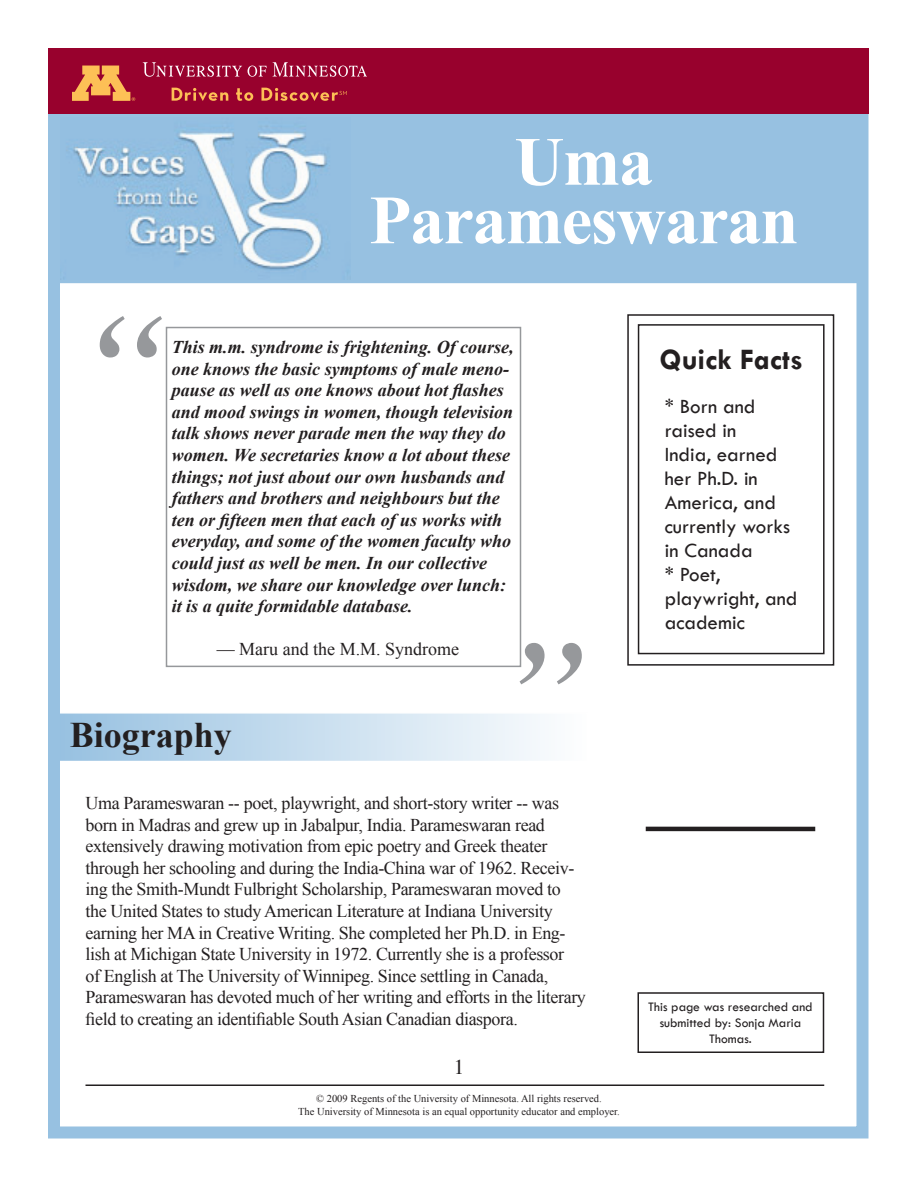
<style>
.page{position:relative;width:918px;height:1188px;background:#fff}
.page>*{position:absolute;margin:0;border:0;box-sizing:border-box;transform-origin:0 0}
.t1{font:italic 180px "Times";color:#96989b}
.t2{font:700 69px/58.5px "Times New Roman";letter-spacing:-.02em;color:#fff;text-align:center}
.t3{font:700 36px "Times New Roman";color:#231f20}
.t4{font:700 30px "Tw Cen";color:#231f20}
.t5{font:21px/24px "Tw Cen";color:#231f20}
.t6{font:21px "Times";color:#231f20}
.t7{font:18px/21.6px "Times New Roman";letter-spacing:-.02em;color:#231f20}
.t8{font:italic 700 18px/21.6px "Times New Roman";color:#231f20}
.t9{font:18px "Times New Roman";color:#231f20}
.t10{font:13.5px/16.2px "Tw Cen";color:#231f20;text-align:center}
.t11{font:10.5px/13.5px "Times New Roman";color:#231f20;text-align:center}
</style>
<div class="page">
<div style="left:54px;top:712px;width:534px;height:50px;background:linear-gradient(to right,#96c0e0,#fdfefe);border:2px solid #fff"></div>
<div style="left:54px;top:112px;width:810px;height:173px;background:#97c1e1;border:2px solid #fff"></div>
<img style="left:63px;top:126px;width:286px;height:153px">
<div style="left:638px;top:992px;width:186px;height:61px;border:2px solid #231f20"></div>
<hr style="left:646px;top:827px;width:169px;height:4px;background:#231f20">
<div style="left:638px;top:324px;width:187px;height:330px;border:2px solid #231f20"></div>
<div style="left:627px;top:314px;width:207px;height:352px;border:2px solid #231f20"></div>
<hr style="left:86px;top:1084px;width:738px;height:2px;background:#231f20">
<div style="left:166px;top:327px;width:355px;height:340px;border:2px solid #96989b"></div>
<div style="left:48px;top:48px;width:820px;height:1090px;border:12px solid #97c1e1"></div>
<div style="left:48px;top:48px;width:820px;height:66px;background:#98012d"></div>
<svg style="left:73px;top:66px;width:62px;height:35px"></svg>
<svg style="left:273px;top:63px;width:94px;height:14px"></svg>
<svg style="left:248px;top:66px;width:19px;height:11px"></svg>
<svg style="left:144px;top:63px;width:98px;height:14px"></svg>
<svg style="left:172px;top:88px;width:56px;height:13px"></svg>
<svg style="left:236px;top:88px;width:17px;height:13px"></svg>
<svg style="left:261px;top:88px;width:86px;height:13px"></svg>
<h2 class="t2" style="left:369px;top:131px;width:431px">Uma<br>Parameswaran</h2>
<h1 class="t1" style="left:70px;top:218px;width:102px">“</h1>
<p class="t8" style="left:172px;top:336px;width:344px">This m.m. syndrome is frightening. Of course, one knows the basic symptoms of male meno&shy;pause as well as one knows about hot flashes and mood swings in women, though television talk shows never parade men the way they do women. We secretaries know a lot about these things; not just about our own husbands and fathers and brothers and neighbours but the ten or fifteen men that each of us works with everyday, and some of the women faculty who could just as well be men. In our collective wisdom, we share our knowledge over lunch: it is a quite formidable database.</p>
<p class="t9" style="left:217px;top:637px;width:244px">— Maru and the M.M. Syndrome</p>
<h1 class="t1" style="left:494px;top:545px;width:102px">”</h1>
<h3 class="t3" style="left:70px;top:710px;width:164px">Biography</h3>
<p class="t7" style="left:86px;top:792px;width:502px">Uma Parameswaran -- poet, playwright, and short-story writer -- was born in Madras and grew up in Jabalpur, India. Parameswaran read extensively drawing motivation from epic poetry and Greek theater through her schooling and during the India-China war of 1962. Receiv&shy;ing the Smith-Mundt Fulbright Scholarship, Parameswaran moved to the United States to study American Literature at Indiana University earning her MA in Creative Writing. She completed her Ph.D. in Eng&shy;lish at Michigan State University in 1972. Currently she is a professor<br>of English at The University of Winnipeg. Since settling in Canada, Parameswaran has devoted much of her writing and efforts in the literary field to creating an identifiable South Asian Canadian diaspora.</p>
<p class="t6" style="left:454px;top:1047px;width:12px">1</p>
<p class="t11" style="left:298px;top:1091px;width:323px">© 2009 Regents of the University of Minnesota. All rights reserved.<br>The University of Minnesota is an equal opportunity educator and employer.</p>
<h3 class="t4" style="left:660px;top:341px;width:145px">Quick Facts</h3>
<p class="t5" style="left:665px;top:395px;width:134px">* Born and raised in<br>India, earned her Ph.D. in<br>America, and currently works in Canada<br>* Poet, playwright, and academic</p>
<p class="t10" style="left:648px;top:998px;width:166px">This page was researched and submitted by: Sonja Maria<br>Thomas.</p>
</div>
